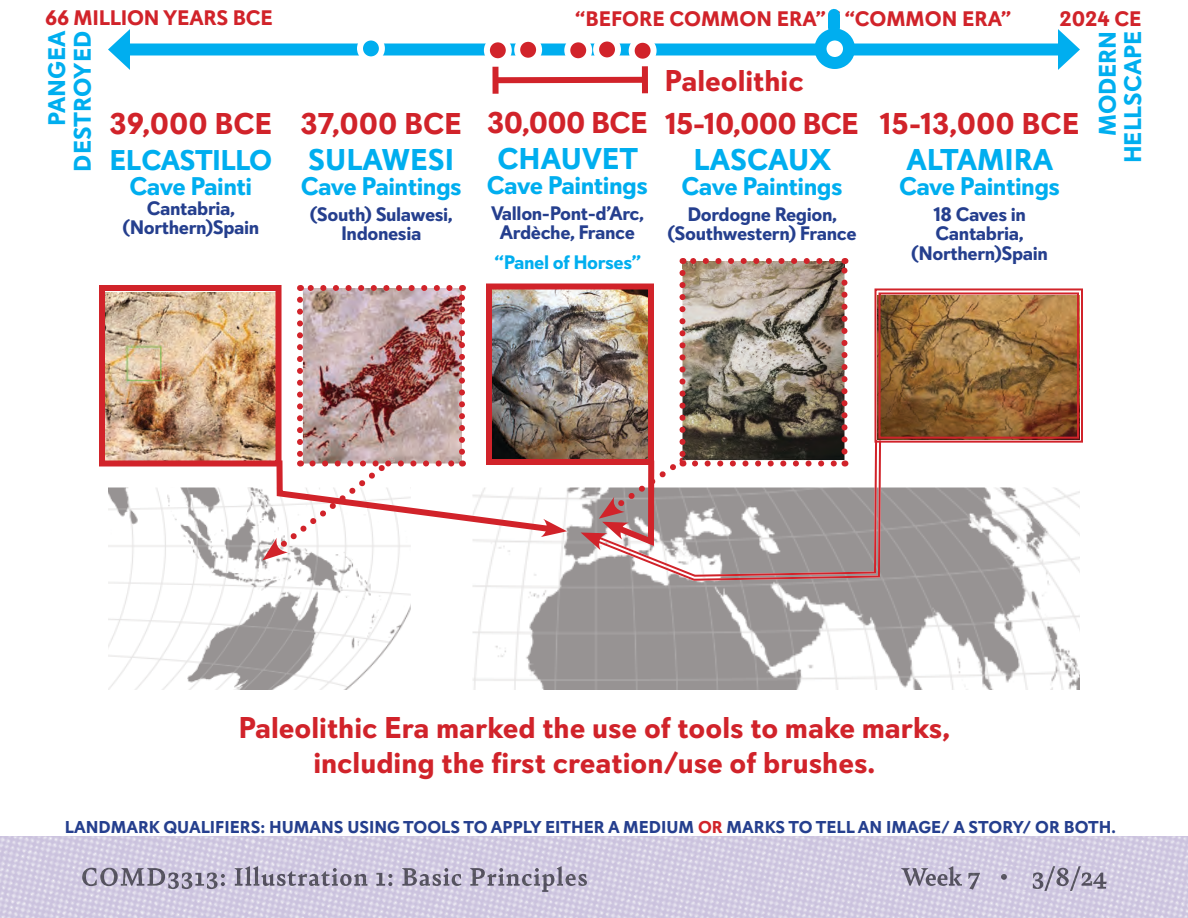
<style>
.page{position:relative;width:1188px;height:918px;background:#fff}
.page>*{position:absolute;margin:0;border:0;box-sizing:border-box;transform-origin:0 0}
.t1{font:700 30px/34.5px "Davis Sans";letter-spacing:-.005em;color:#d1232a;text-align:center}
.t2{font:700 30px "Davis Sans";color:#00aeef}
.t3{font:700 28.5px "Davis Sans";letter-spacing:-.02em;color:#00aeef}
.t4{font:700 25.5px "Davis Sans";letter-spacing:-.035em;color:#00aeef}
.t5{font:700 24px/25.5px "Davis Sans";color:#00aeef;text-align:right}
.t6{font:700 21px "Davis Sans";color:#d1232a}
.t7{font:700 19.5px/19.5px "Davis Sans";letter-spacing:-.025em;color:#253f8e;text-align:center}
.t8{font:700 19.5px "Davis Sans";color:#00aeef}
.t9{font:700 17.1px "Davis Sans";color:#253f8e}
.s1{color:#d1232a}
</style>
<div class="page">
<img style="left:0;top:836px;width:1188px;height:82px">
<img style="left:505px;top:866px;width:100px;height:26px">
<img style="left:393px;top:866px;width:112px;height:26px">
<img style="left:323px;top:866px;width:70px;height:26px">
<img style="left:210px;top:866px;width:113px;height:26px">
<img style="left:82px;top:866px;width:128px;height:26px">
<img style="left:610px;top:886px;width:227px;height:1px">
<img style="left:891px;top:866px;width:89px;height:24px">
<img style="left:1001px;top:866px;width:106px;height:25px">
<div style="left:121px;top:44px;width:946px;height:12px;background:#00aeef"></div>
<svg style="left:108px;top:29px;width:22px;height:41px"></svg>
<svg style="left:1058px;top:29px;width:22px;height:41px"></svg>
<div style="left:821px;top:34px;width:28px;height:29px;background:#fff;border-radius:50%"></div>
<div style="left:815px;top:28px;width:40px;height:41px;border:12px solid #00aeef;border-radius:50%"></div>
<div style="left:828px;top:15px;width:12px;height:13px;background:#00aeef"></div>
<div style="left:487px;top:39px;width:22px;height:22px;background:#d1232a;border-radius:50%"></div>
<div style="left:484px;top:36px;width:28px;height:28px;border:6px solid #fff;border-radius:50%"></div>
<div style="left:496px;top:77px;width:149px;height:6px;background:#d1232a"></div>
<div style="left:492px;top:67px;width:7px;height:27px;background:#d1232a"></div>
<div style="left:642px;top:66px;width:6px;height:27px;background:#d1232a"></div>
<img style="left:472px;top:488px;width:608px;height:202px">
<div style="left:517px;top:39px;width:22px;height:22px;background:#d1232a;border-radius:50%"></div>
<div style="left:514px;top:36px;width:28px;height:28px;border:6px solid #fff;border-radius:50%"></div>
<div style="left:567px;top:39px;width:22px;height:22px;background:#d1232a;border-radius:50%"></div>
<div style="left:564px;top:36px;width:28px;height:28px;border:6px solid #fff;border-radius:50%"></div>
<div style="left:632px;top:40px;width:22px;height:22px;background:#d1232a;border-radius:50%"></div>
<div style="left:629px;top:37px;width:28px;height:28px;border:6px solid #fff;border-radius:50%"></div>
<img style="left:567px;top:291px;width:14px;height:167px">
<img style="left:108px;top:488px;width:303px;height:202px">
<img style="left:106px;top:292px;width:156px;height:167px">
<div style="left:99px;top:285px;width:183px;height:181px;border:6px solid #d1232a"></div>
<img style="left:581px;top:258px;width:502px;height:323px">
<img style="left:262px;top:285px;width:305px;height:275px">
<div style="left:596px;top:39px;width:22px;height:21px;background:#d1232a;border-radius:50%"></div>
<div style="left:593px;top:36px;width:28px;height:27px;border:6px solid #fff;border-radius:50%"></div>
<div style="left:360px;top:38px;width:22px;height:21px;background:#00aeef;border-radius:50%"></div>
<div style="left:357px;top:35px;width:28px;height:27px;border:6px solid #fff;border-radius:50%"></div>
<p class="t6" style="left:45px;top:5px;width:229px">66 MILLION YEARS BCE</p>
<p class="t6" style="left:575px;top:6px;width:437px">“BEFORE COMMON ERA” / “COMMON ERA”</p>
<p class="t6" style="left:1059px;top:6px;width:84px">2024 CE</p>
<p class="t5" style="left:45px;top:172px;width:143px;rotate:-90deg">PANGEA<br>DESTROYED</p>
<p class="t5" style="left:1095px;top:163px;width:134px;rotate:-90deg">MODERN<br>HELLSCAPE</p>
<h1 class="t1" style="left:665px;top:64px;width:141px">Paleolithic</h1>
<h1 class="t1" style="left:487px;top:106px;width:162px">30,000 BCE</h1>
<h1 class="t2" style="left:498px;top:140px;width:142px">CHAUVET</h1>
<h3 class="t4" style="left:487px;top:170px;width:163px">Cave Paintings</h3>
<p class="t7" style="left:491px;top:204px;width:155px">Vallon-Pont-d’Arc,<br>Ardèche, France</p>
<p class="t8" style="left:494px;top:251px;width:148px">“Panel of Horses”</p>
<h1 class="t1" style="left:109px;top:106px;width:164px">39,000 BCE</h1>
<h2 class="t3" style="left:109px;top:143px;width:164px">EL CASTILLO</h2>
<h3 class="t4" style="left:130px;top:171px;width:124px">Cave Painti</h3>
<p class="t7" style="left:122px;top:198px;width:138px">Cantabria, (Northern)Spain</p>
<h1 class="t1" style="left:301px;top:106px;width:163px">37,000 BCE</h1>
<h1 class="t2" style="left:308px;top:141px;width:147px">SULAWESI</h1>
<h3 class="t4" style="left:301px;top:171px;width:163px">Cave Paintings</h3>
<p class="t7" style="left:310px;top:204px;width:145px">(South) Sulawesi,<br>Indonesia</p>
<h1 class="t1" style="left:665px;top:106px;width:195px">15-10,000 BCE</h1>
<h1 class="t2" style="left:694px;top:141px;width:139px">LASCAUX</h1>
<h3 class="t4" style="left:681px;top:171px;width:163px">Cave Paintings</h3>
<p class="t7" style="left:668px;top:204px;width:190px">Dordogne Region, (Southwestern) France</p>
<h1 class="t1" style="left:880px;top:106px;width:201px">15-13,000 BCE</h1>
<h1 class="t2" style="left:907px;top:141px;width:148px">ALTAMIRA</h1>
<h3 class="t4" style="left:899px;top:171px;width:163px">Cave Paintings</h3>
<p class="t7" style="left:911px;top:204px;width:138px">18 Caves in<br>Cantabria, (Northern)Spain</p>
<h1 class="t1" style="left:238px;top:711px;width:713px">Paleolithic Era marked the use of tools to make marks, including the first creation/use of brushes.</h1>
<p class="t9" style="left:65px;top:817px;width:1052px">LANDMARK QUALIFIERS: HUMANS USING TOOLS TO APPLY EITHER A MEDIUM <span class="s1">OR</span> MARKS TO TELL AN IMAGE/ A STORY/ OR BOTH.</p>
</div>
